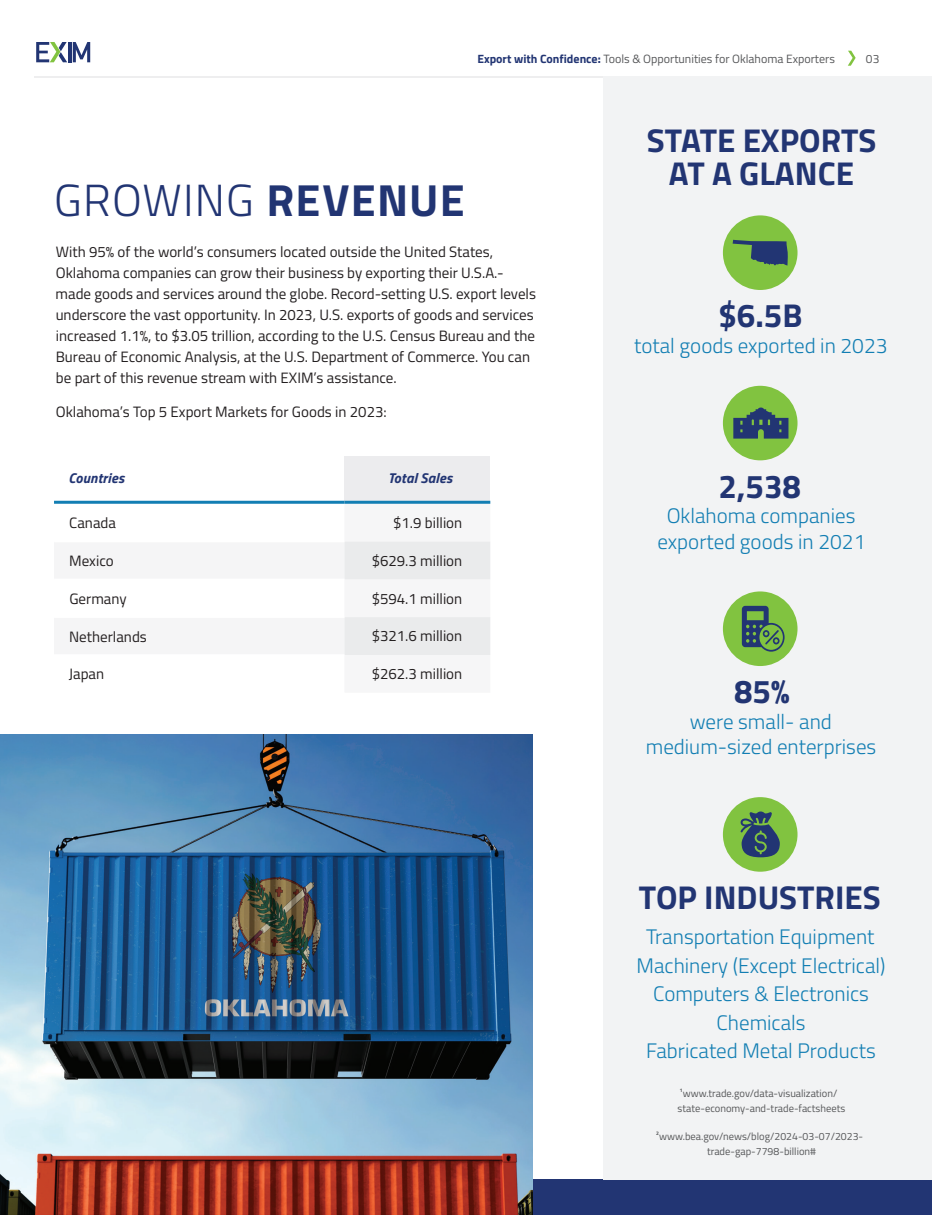
<style>
.page{position:relative;width:932px;height:1215px;background:#fff}
.page>*{position:absolute;margin:0;border:0;box-sizing:border-box;transform-origin:0 0}
.t1{font:300 45px "Titillium Web";letter-spacing:.025em;color:#223573}
.t2{font:700 33px/33px "Titillium Web";color:#223573;text-align:center}
.t3{font:300 21px/28.5px "Titillium Web";color:#127eb3;text-align:center}
.t4{font:15px/21px "Titillium Web";color:#231f20}
.t5{font:italic 700 14.25px "Titillium Web";letter-spacing:.01em;color:#223573}
.t6{font:12px "Titillium Web";color:#57585a}
.t7{font:10.5px/15px "Titillium Web";color:#57585a}
.s1{font-weight:700;color:#223573}
.s2{font-weight:700}
</style>
<div class="page">
<div style="left:0;top:1180px;width:932px;height:35px;background:#223573"></div>
<svg style="left:848px;top:51px;width:7px;height:15px"></svg>
<hr style="left:35px;top:77px;width:847px;height:1px;background:#eeeeef">
<hr style="left:68px;top:42px;width:3px;height:20px;background:#223573">
<svg style="left:73px;top:42px;width:17px;height:20px"></svg>
<svg style="left:36px;top:42px;width:31px;height:20px"></svg>
<div style="left:603px;top:77px;width:329px;height:1103px;background:#f2f3f4"></div>
<img style="left:0;top:735px;width:533px;height:480px">
<div style="left:723px;top:215px;width:74px;height:75px;background:#81c340;border-radius:50%"></div>
<div style="left:723px;top:797px;width:74px;height:75px;background:#81c340;border-radius:50%"></div>
<div style="left:723px;top:591px;width:74px;height:75px;background:#81c340;border-radius:50%"></div>
<div style="left:723px;top:386px;width:74px;height:74px;background:#81c340;border-radius:50%"></div>
<svg style="left:740px;top:812px;width:39px;height:45px"></svg>
<svg style="left:741px;top:606px;width:43px;height:46px"></svg>
<svg style="left:733px;top:408px;width:55px;height:31px"></svg>
<svg style="left:732px;top:240px;width:56px;height:26px"></svg>
<div style="left:344px;top:456px;width:146px;height:46px;background:#ececee"></div>
<svg style="left:344px;top:541px;width:146px;height:114px"></svg>
<hr style="left:54px;top:501px;width:290px;height:3px;background:#127eb3">
<hr style="left:344px;top:501px;width:146px;height:3px;background:#127eb3">
<p class="t6" style="left:477px;top:50px;width:359px"><span class="s1">Export with Confidence:</span> Tools &amp; Opportunities for Oklahoma Exporters</p>
<p class="t6" style="left:866px;top:50px;width:15px">03</p>
<h1 class="t1" style="left:54px;top:167px;width:412px">GROWING <span class="s2">REVENUE</span></h1>
<p class="t4" style="left:56px;top:240px;width:482px">With 95% of the world’s consumers located outside the United States, Oklahoma companies can grow their business by exporting their U.S.A.- made goods and services around the globe. Record-setting U.S. export levels underscore the vast opportunity. In 2023, U.S. exports of goods and services increased 1.1%, to $3.05 trillion, according to the U.S. Census Bureau and the Bureau of Economic Analysis, at the U.S. Department of Commerce. You can be part of this revenue stream with EXIM’s assistance.</p>
<p class="t4" style="left:56px;top:401px;width:332px">Oklahoma’s Top 5 Export Markets for Goods in 2023:</p>
<p class="t5" style="left:69px;top:467px;width:57px">Countries</p>
<p class="t5" style="left:388px;top:467px;width:66px">Total Sales</p>
<p class="t4" style="left:69px;top:511px;width:48px">Canada</p>
<p class="t4" style="left:393px;top:511px;width:71px">$1.9 billion</p>
<p class="t4" style="left:69px;top:550px;width:46px">Mexico</p>
<p class="t4" style="left:371px;top:549px;width:92px">$629.3 million</p>
<p class="t4" style="left:69px;top:587px;width:59px">Germany</p>
<p class="t4" style="left:371px;top:587px;width:92px">$594.1 million</p>
<p class="t4" style="left:69px;top:625px;width:79px">Netherlands</p>
<p class="t4" style="left:371px;top:625px;width:92px">$321.6 million</p>
<p class="t4" style="left:69px;top:663px;width:37px">Japan</p>
<p class="t4" style="left:371px;top:663px;width:92px">$262.3 million</p>
<h2 class="t2" style="left:647px;top:123px;width:231px">STATE EXPORTS<br>AT A GLANCE</h2>
<h2 class="t2" style="left:718px;top:298px;width:85px">$6.5B</h2>
<h3 class="t3" style="left:634px;top:330px;width:255px">total goods exported in 2023</h3>
<h2 class="t2" style="left:718px;top:468px;width:84px">2,538</h2>
<h3 class="t3" style="left:657px;top:502px;width:209px;line-height:25.5px">Oklahoma companies exported goods in 2021</h3>
<h2 class="t2" style="left:734px;top:674px;width:57px">85%</h2>
<h3 class="t3" style="left:645px;top:708px;width:232px;line-height:25.5px">were small- and medium-sized enterprises</h3>
<h2 class="t2" style="left:639px;top:879px;width:243px">TOP INDUSTRIES</h2>
<h3 class="t3" style="left:636px;top:922px;width:250px">Transportation Equipment<br>Machinery (Except Electrical)<br>Computers &amp; Electronics<br>Chemicals<br>Fabricated Metal Products</h3>
<p class="t7" style="left:677px;top:1085px;width:169px">¹www.trade.gov/data-visualization/ state-economy-and-trade-factsheets</p>
<p class="t7" style="left:656px;top:1128px;width:209px;text-align:center">²www.bea.gov/news/blog/2024-03-07/2023- trade-gap-7798-billion#</p>
</div>
